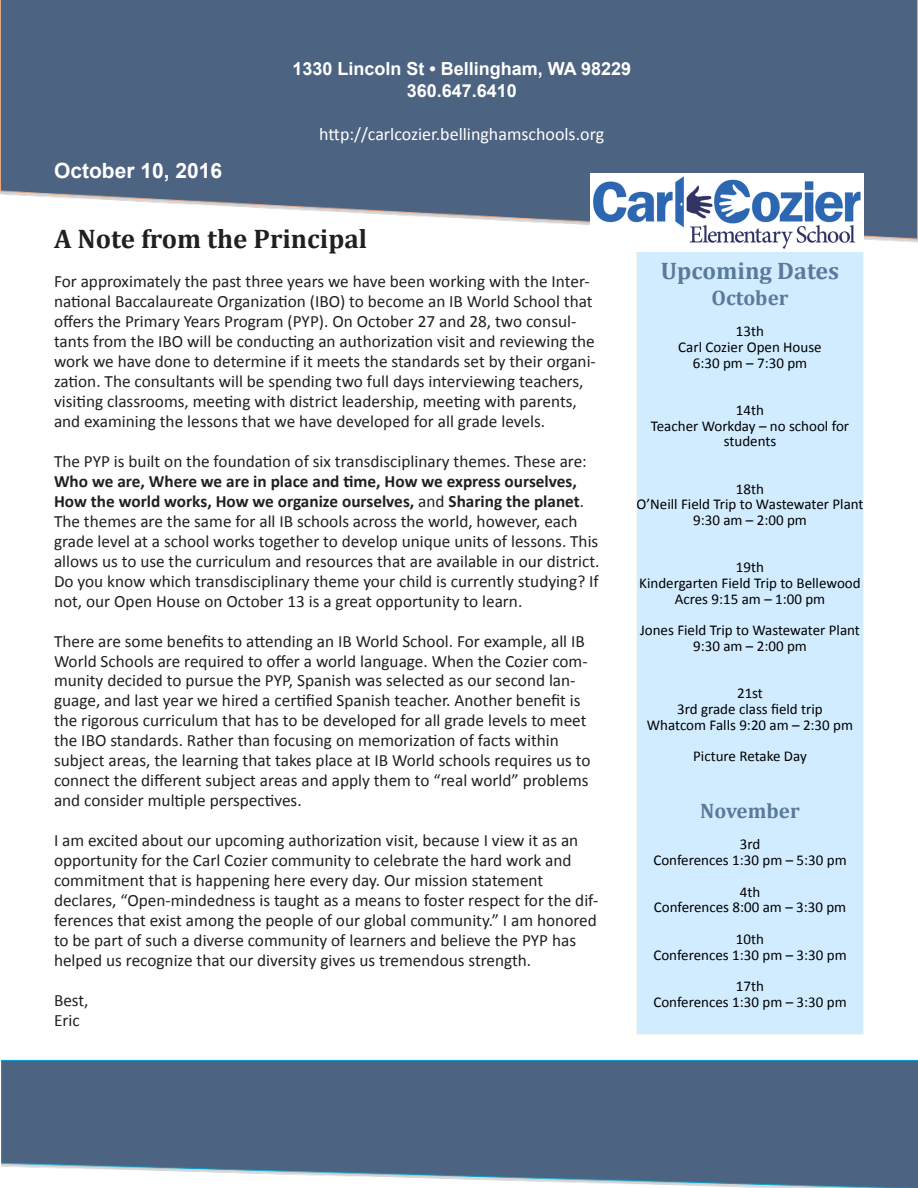
<style>
.page{position:relative;width:918px;height:1188px;background:#fff}
.page>*{position:absolute;margin:0;border:0;box-sizing:border-box;transform-origin:0 0}
.t1{font:700 27px "Cambria";color:#231f20}
.t2{font:700 24px "Cambria";color:#5b7a9b}
.t3{font:700 21px "Cambria";color:#5b7a9b}
.t4{font:700 21px "Arial";color:#fff}
.t5{font:700 18px "Arial";color:#fff}
.t6{font:18px "Calibri";color:#fff}
.t7{font:17.25px/20px "Calibri";color:#231f20}
.t8{font:15px/15.8px "Calibri";color:#000;text-align:center}
.s1{font-weight:700}
</style>
<div class="page">
<img style="left:0;top:0;width:918px;height:243px">
<img style="left:1px;top:1059px;width:917px;height:129px">
<div style="left:636px;top:246px;width:228px;height:789px;background:#d1ecff"></div>
<img style="left:591px;top:174px;width:273px;height:78px">
<p class="t4" style="left:54px;top:157px;width:170px">October 10, 2016</p>
<p class="t5" style="left:292px;top:57px;width:340px">1330 Lincoln St • Bellingham, WA 98229</p>
<p class="t5" style="left:407px;top:78px;width:112px">360.647.6410</p>
<p class="t6" style="left:319px;top:122px;width:286px">http://carlcozier.bellinghamschools.org</p>
<p class="t1" style="left:54px;top:219px;width:315px">A Note from the Principal</p>
<p class="t7" style="left:54px;top:272px;width:543px">For approximately the past three years we have been working with the Inter&shy;national Baccalaureate Organization (IBO) to become an IB World School that offers the Primary Years Program (PYP). On October 27 and 28, two consul&shy;tants from the IBO will be conducting an authorization visit and reviewing the work we have done to determine if it meets the standards set by their organi&shy;zation. The consultants will be spending two full days interviewing teachers, visiting classrooms, meeting with district leadership, meeting with parents, and examining the lessons that we have developed for all grade levels.</p>
<p class="t7" style="left:54px;top:451px;width:547px">The PYP is built on the foundation of six transdisciplinary themes. These are:<br><span class="s1">Who we are, Where we are in place and time, How we express ourselves, How the world works, How we organize ourselves,</span> and <span class="s1">Sharing the planet</span>.<br>The themes are the same for all IB schools across the world, however, each grade level at a school works together to develop unique units of lessons. This allows us to use the curriculum and resources that are available in our district.<br>Do you know which transdisciplinary theme your child is currently studying? If not, our Open House on October 13 is a great opportunity to learn.</p>
<p class="t7" style="left:54px;top:631px;width:538px">There are some benefits to attending an IB World School. For example, all IB World Schools are required to offer a world language. When the Cozier com&shy;munity decided to pursue the PYP, Spanish was selected as our second lan&shy;guage, and last year we hired a certified Spanish teacher. Another benefit is the rigorous curriculum that has to be developed for all grade levels to meet the IBO standards. Rather than focusing on memorization of facts within subject areas, the learning that takes place at IB World schools requires us to connect the different subject areas and apply them to “real world” problems and consider multiple perspectives.</p>
<p class="t7" style="left:54px;top:830px;width:546px">I am excited about our upcoming authorization visit, because I view it as an opportunity for the Carl Cozier community to celebrate the hard work and commitment that is happening here every day. Our mission statement declares, “Open-mindedness is taught as a means to foster respect for the dif&shy;ferences that exist among the people of our global community.” I am honored to be part of such a diverse community of learners and believe the PYP has helped us recognize that our diversity gives us tremendous strength.</p>
<p class="t7" style="left:54px;top:990px;width:36px">Best,</p>
<p class="t7" style="left:54px;top:1010px;width:27px">Eric</p>
<p class="t2" style="left:661px;top:254px;width:180px">Upcoming Dates</p>
<p class="t3" style="left:712px;top:283px;width:79px">October</p>
<p class="t8" style="left:736px;top:323px;width:30px">13th</p>
<p class="t8" style="left:678px;top:339px;width:145px">Carl Cozier Open House<br>6:30 pm – 7:30 pm</p>
<p class="t8" style="left:736px;top:402px;width:30px">14th</p>
<p class="t8" style="left:651px;top:418px;width:200px">Teacher Workday – no school for students</p>
<p class="t8" style="left:736px;top:481px;width:30px">18th</p>
<p class="t8" style="left:636px;top:496px;width:229px">O’Neill Field Trip to Wastewater Plant</p>
<p class="t8" style="left:693px;top:512px;width:115px">9:30 am – 2:00 pm</p>
<p class="t8" style="left:736px;top:559px;width:30px">19th</p>
<p class="t8" style="left:639px;top:575px;width:223px">Kindergarten Field Trip to Bellewood<br>Acres 9:15 am – 1:00 pm</p>
<p class="t8" style="left:640px;top:622px;width:221px">Jones Field Trip to Wastewater Plant</p>
<p class="t8" style="left:693px;top:638px;width:115px">9:30 am – 2:00 pm</p>
<p class="t8" style="left:737px;top:685px;width:27px">21st</p>
<p class="t8" style="left:647px;top:701px;width:208px">3rd grade class field trip<br>Whatcom Falls 9:20 am – 2:30 pm</p>
<p class="t8" style="left:693px;top:748px;width:115px">Picture Retake Day</p>
<p class="t3" style="left:700px;top:796px;width:101px">November</p>
<p class="t8" style="left:740px;top:837px;width:22px">3rd</p>
<p class="t8" style="left:653px;top:852px;width:195px">Conferences 1:30 pm – 5:30 pm</p>
<p class="t8" style="left:740px;top:884px;width:22px">4th</p>
<p class="t8" style="left:654px;top:900px;width:194px">Conferences 8:00 am – 3:30 pm</p>
<p class="t8" style="left:736px;top:931px;width:30px">10th</p>
<p class="t8" style="left:653px;top:947px;width:195px">Conferences 1:30 pm – 3:30 pm</p>
<p class="t8" style="left:736px;top:978px;width:30px">17th</p>
<p class="t8" style="left:653px;top:994px;width:195px">Conferences 1:30 pm – 3:30 pm</p>
</div>
